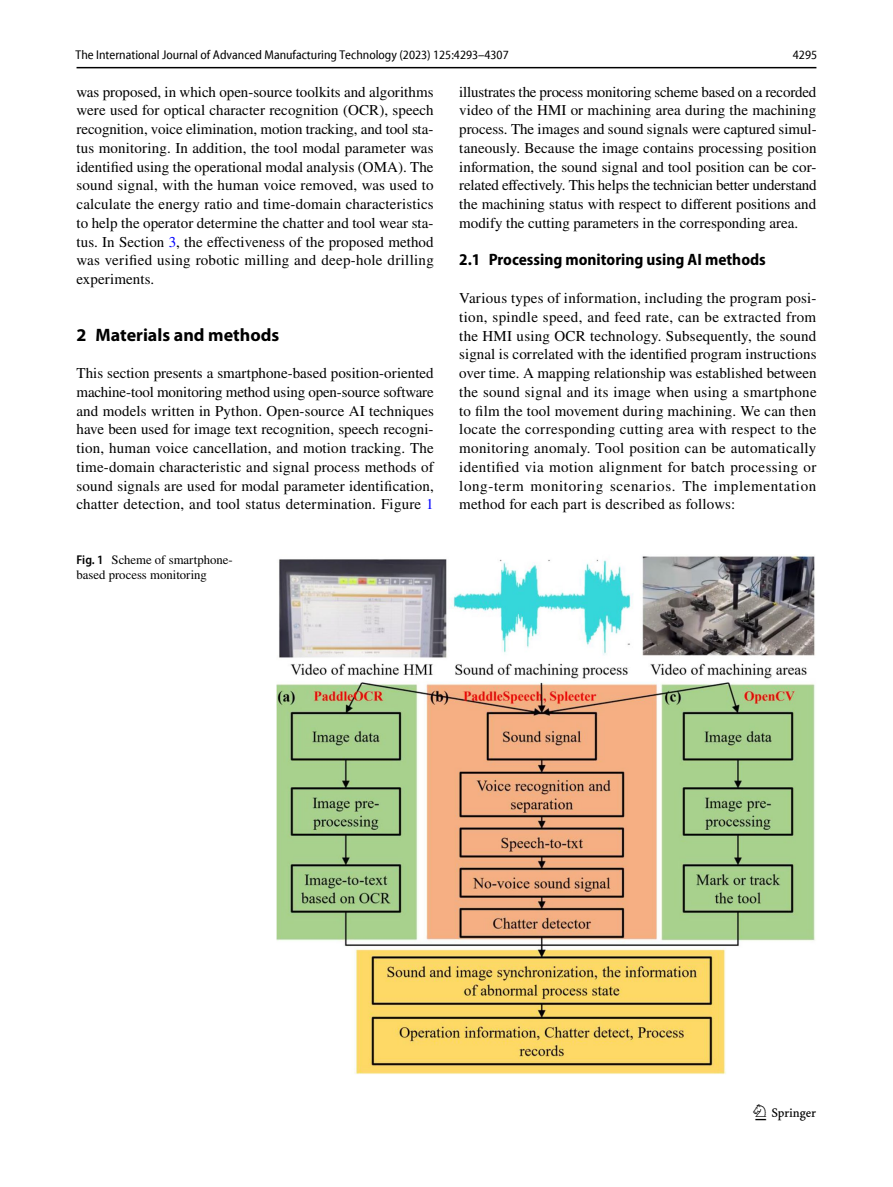
<style>
.page{position:relative;width:893px;height:1187px;background:#fff}
.page>*{position:absolute;margin:0;border:0;box-sizing:border-box;transform-origin:0 0}
.t1{font:22.5px "Springnew Regular 3";color:#000}
.t2{font:700 18px "Myriad Pro";color:#000}
.t3{font:700 semi-condensed 16.5px "Myriad Pro";color:#000}
.t4{font:15px/18.8px "STIX";letter-spacing:.015em;color:#000;text-align:justify}
.t5{font:semi-condensed 12.75px "Myriad Pro Unic";color:#000}
.t6{font:12.75px/15px "STIX";color:#000}
.t7{font:12.75px "Myriad Pro Unic Semi Condensed 2";color:#000}
.s1{color:#00f}
.s2{font-family:"Myriad Pro";font-weight:600;font-stretch:semi-condensed}
</style>
<div class="page">
<hr style="left:77px;top:67px;width:739px;height:1px;background:#000">
<img style="left:276px;top:556px;width:539px;height:517px">
<p class="t5" style="left:76px;top:50px;width:435px">The International Journal of Advanced Manufacturing Technology (2023) 125:4293–4307</p>
<p class="t7" style="left:793px;top:50px;width:26px">4295</p>
<p class="t4" style="left:77px;top:83px;width:359px">was proposed, in which open-source toolkits and algorithms were used for optical character recognition (OCR), speech recognition, voice elimination, motion tracking, and tool sta&shy;tus monitoring. In addition, the tool modal parameter was identified using the operational modal analysis (OMA). The sound signal, with the human voice removed, was used to calculate the energy ratio and time-domain characteristics to help the operator determine the chatter and tool wear sta&shy;tus. In Section <span class="s1">3</span>, the effectiveness of the proposed method was verified using robotic milling and deep-hole drilling experiments.</p>
<p class="t2" style="left:77px;top:323px;width:204px">2 Materials and methods</p>
<p class="t4" style="left:77px;top:364px;width:359px">This section presents a smartphone-based position-oriented machine-tool monitoring method using open-source software and models written in Python. Open-source AI techniques have been used for image text recognition, speech recogni&shy;tion, human voice cancellation, and motion tracking. The time-domain characteristic and signal process methods of sound signals are used for modal parameter identification, chatter detection, and tool status determination. Figure <span class="s1">1</span></p>
<p class="t6" style="left:77px;top:553px;width:158px"><span class="s2">Fig. 1</span> Scheme of smartphone&shy;based process monitoring</p>
<p class="t4" style="left:459px;top:83px;width:359px">illustrates the process monitoring scheme based on a recorded video of the HMI or machining area during the machining process. The images and sound signals were captured simul&shy;taneously. Because the image contains processing position information, the sound signal and tool position can be cor&shy;related effectively. This helps the technician better understand the machining status with respect to different positions and modify the cutting parameters in the corresponding area.</p>
<p class="t3" style="left:459px;top:251px;width:308px">2.1 Processing monitoring using AI methods</p>
<p class="t4" style="left:459px;top:289px;width:359px">Various types of information, including the program posi&shy;tion, spindle speed, and feed rate, can be extracted from the HMI using OCR technology. Subsequently, the sound signal is correlated with the identified program instructions over time. A mapping relationship was established between the sound signal and its image when using a smartphone to film the tool movement during machining. We can then locate the corresponding cutting area with respect to the monitoring anomaly. Tool position can be automatically identified via motion alignment for batch processing or long-term monitoring scenarios. The implementation method for each part is described as follows:</p>
<h1 class="t1" style="left:755px;top:1104px;width:62px">1 3</h1>
</div>
